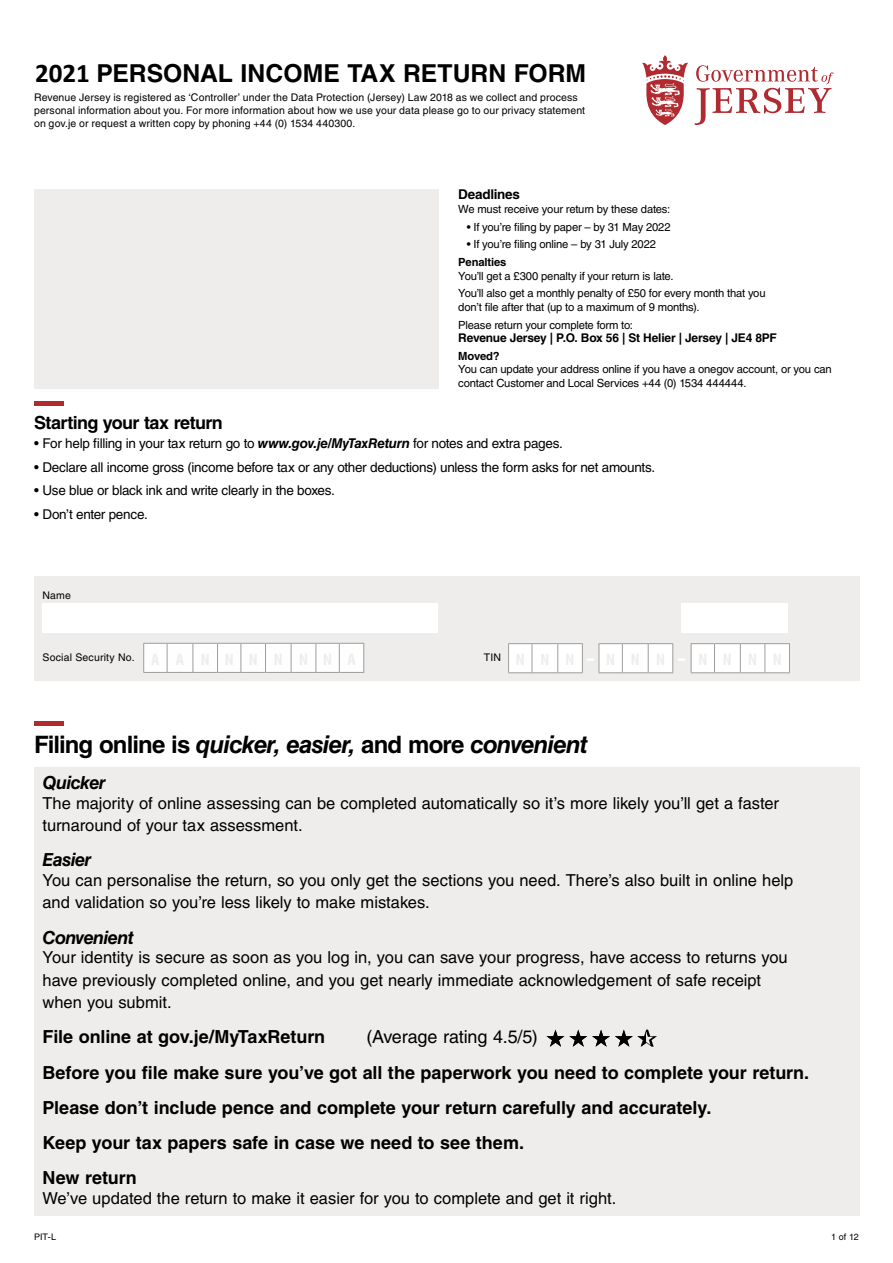
<style>
.page{position:relative;width:893px;height:1263px;background:#fff}
.page>*{position:absolute;margin:0;border:0;box-sizing:border-box;transform-origin:0 0}
.t1{font:700 24.75px "Helvetica LT Std";color:#000}
.t2{font:italic 700 24px "Helvetica LT Std";letter-spacing:-.035em;color:#000}
.t3{font:700 18px/35.2px "Helvetica LT Std";letter-spacing:-.005em;color:#000}
.t4{font:italic 700 18px "Helvetica LT Std";letter-spacing:-.035em;color:#000}
.t5{font:700 18px "Helvetica LT Std";letter-spacing:-.03em;color:#000}
.t6{font:18px "Helvetica LT Std";letter-spacing:-.005em;color:#000}
.t7{font:16.5px/22.5px "Helvetica LT Std";color:#000}
.t8{font:13.5px "Helvetica LT Std";letter-spacing:-.02em;color:#000}
.t9{font:700 13.5px "Helvetica LT Std";letter-spacing:-.02em;color:#000}
.t10{font:700 12px "Helvetica LT Std";letter-spacing:-.015em;color:#000}
.t11{font:11.25px/17.7px "Helvetica LT Std";letter-spacing:-.015em;color:#000}
.t12{font:700 11.25px "Helvetica LT Std";letter-spacing:-.01em;color:#000}
.t13{font:10.5px/13.2px "Helvetica LT Std";letter-spacing:.01em;color:#000}
.t14{font:9px "Helvetica LT Std";letter-spacing:.005em;color:#000}
.s1{font-family:"Calibri";font-size:27px}
.s2{font-weight:700;font-style:italic}
.s3{font-style:normal}
</style>
<div class="page">
<div style="left:34px;top:189px;width:404px;height:199px;background:#eeedec"></div>
<div style="left:34px;top:576px;width:825px;height:104px;background:#eeedec"></div>
<div style="left:681px;top:603px;width:106px;height:30px;background:#fff"></div>
<div style="left:43px;top:603px;width:395px;height:30px;background:#fff"></div>
<svg style="left:143px;top:643px;width:221px;height:30px"></svg>
<svg style="left:508px;top:643px;width:75px;height:30px"></svg>
<svg style="left:599px;top:643px;width:74px;height:30px"></svg>
<svg style="left:691px;top:643px;width:99px;height:30px"></svg>
<svg style="left:642px;top:55px;width:46px;height:70px"></svg>
<svg style="left:695px;top:65px;width:138px;height:60px"></svg>
<div style="left:34px;top:767px;width:825px;height:449px;background:#eeedec"></div>
<hr style="left:34px;top:721px;width:30px;height:4px;background:#b02a2f">
<hr style="left:34px;top:401px;width:30px;height:4px;background:#b02a2f">
<svg style="left:546px;top:1030px;width:111px;height:17px"></svg>
<h1 class="t1" style="left:35px;top:58px;width:552px"><span class="s1">2021</span> PERSONAL INCOME TAX RETURN FORM</h1>
<p class="t13" style="left:34px;top:91px;width:553px">Revenue Jersey is registered as ‘Controller’ under the Data Protection (Jersey) Law 2018 as we collect and process personal information about you. For more information about how we use your data please go to our privacy statement on gov.je or request a written copy by phoning +44 (0) 1534 440300.</p>
<p class="t9" style="left:458px;top:186px;width:63px">Deadlines</p>
<p class="t11" style="left:458px;top:200px;width:214px">We must receive your return by these dates:</p>
<p class="t11" style="left:467px;top:218px;width:205px">• If you’re filing by paper – by 31 May 2022</p>
<p class="t11" style="left:467px;top:236px;width:191px">• If you’re filing online – by 31 July 2022</p>
<p class="t12" style="left:458px;top:255px;width:50px">Penalties</p>
<p class="t11" style="left:458px;top:267px;width:309px">You’ll get a £300 penalty if your return is late.<br>You’ll also get a monthly penalty of £50 for every month that you</p>
<p class="t11" style="left:458px;top:298px;width:243px">don’t file after that (up to a maximum of 9 months).<br>Please return your complete form to:</p>
<p class="t10" style="left:458px;top:331px;width:320px">Revenue Jersey | P.O. Box 56 | St Helier | Jersey | JE4 8PF</p>
<p class="t12" style="left:458px;top:349px;width:43px">Moved?</p>
<p class="t11" style="left:458px;top:363px;width:375px;line-height:13.5px">You can update your address online if you have a onegov account, or you can contact Customer and Local Services +44 (0) 1534 444444.</p>
<p class="t5" style="left:34px;top:412px;width:190px">Starting your tax return</p>
<p class="t8" style="left:34px;top:436px;width:530px">• For help filling in your tax return go to <span class="s2">www.gov.je/MyTaxReturn</span> for notes and extra pages.</p>
<p class="t8" style="left:34px;top:459px;width:623px">• Declare all income gross (income before tax or any other deductions) unless the form asks for net amounts.</p>
<p class="t8" style="left:34px;top:483px;width:302px">• Use blue or black ink and write clearly in the boxes.</p>
<p class="t8" style="left:34px;top:506px;width:115px">• Don’t enter pence.</p>
<p class="t13" style="left:43px;top:588px;width:30px">Name</p>
<p class="t13" style="left:43px;top:651px;width:94px">Social Security No.</p>
<h2 class="t2" style="left:34px;top:730px;width:555px"><span class="s3">Filing online is</span> quicker, easier, <span class="s3">and more</span> convenient</h2>
<p class="t4" style="left:43px;top:772px;width:65px">Quicker</p>
<p class="t7" style="left:43px;top:791px;width:738px">The majority of online assessing can be completed automatically so it’s more likely you’ll get a faster turnaround of your tax assessment.</p>
<p class="t4" style="left:43px;top:849px;width:51px">Easier</p>
<p class="t7" style="left:43px;top:869px;width:752px">You can personalise the return, so you only get the sections you need. There’s also built in online help and validation so you’re less likely to make mistakes.</p>
<p class="t4" style="left:43px;top:926px;width:93px">Convenient</p>
<p class="t7" style="left:43px;top:946px;width:747px">Your identity is secure as soon as you log in, you can save your progress, have access to returns you have previously completed online, and you get nearly immediate acknowledgement of safe receipt when you submit.</p>
<p class="t3" style="left:43px;top:1019px;width:284px">File online at gov.je/MyTaxReturn</p>
<p class="t6" style="left:367px;top:1026px;width:173px">(Average rating 4.5/5)</p>
<p class="t3" style="left:43px;top:1054px;width:768px">Before you file make sure you’ve got all the paperwork you need to complete your return.<br>Please don’t include pence and complete your return carefully and accurately.<br>Keep your tax papers safe in case we need to see them.<br>New return</p>
<p class="t7" style="left:43px;top:1187px;width:575px">We’ve updated the return to make it easier for you to complete and get it right.</p>
<p class="t14" style="left:34px;top:1231px;width:24px">PIT-L</p>
<p class="t14" style="left:831px;top:1231px;width:29px">1 of 12</p>
</div>
